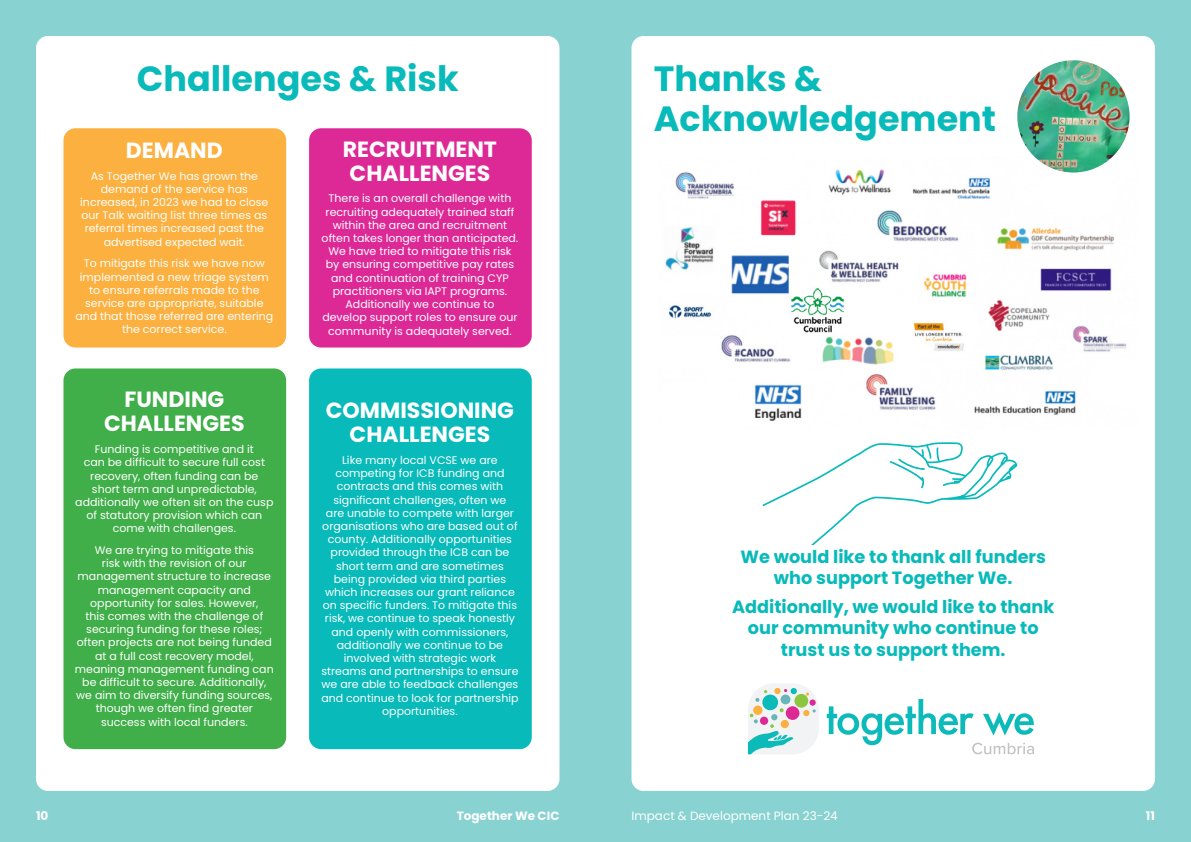
<style>
.page{position:relative;width:1191px;height:842px;background:#88d2d2}
.page>*{position:absolute;margin:0;border:0;box-sizing:border-box;transform-origin:0 0}
.t1{font:700 35px/40px "Poppins";color:#08bab9}
.t2{font:700 22px/24px "Poppins";color:#fff;text-align:center}
.t3{font:700 17.7px/21.2px "Poppins";color:#08bab9;text-align:center}
.t4{font:12px "Poppins";color:#fff}
.t5{font:700 12px "Poppins";color:#fff}
.t6{font:11px/13.2px "Poppins";color:#fff;text-align:center}
</style>
<div class="page">
<div style="left:36px;top:36px;width:523px;height:755px;background:#fff;border-radius:12px"></div>
<div style="left:631px;top:36px;width:524px;height:755px;background:#fff;border-radius:12px"></div>
<img style="left:665px;top:157px;width:462px;height:264px">
<svg style="left:762px;top:442px;width:255px;height:103px"></svg>
<img style="left:1017px;top:60px;width:112px;height:112px;border-radius:56px">
<div style="left:63px;top:128px;width:223px;height:220px;background:#fbb03f;border-radius:12px"></div>
<div style="left:63px;top:368px;width:223px;height:381px;background:#40ae49;border-radius:12px"></div>
<div style="left:309px;top:128px;width:223px;height:220px;background:#dd2996;border-radius:12px"></div>
<div style="left:309px;top:368px;width:223px;height:381px;background:#08bab9;border-radius:12px"></div>
<svg style="left:826px;top:699px;width:208px;height:55px"></svg>
<svg style="left:748px;top:684px;width:71px;height:70px"></svg>
<p class="t1" style="left:137px;top:59px;width:323px">Challenges &amp; Risk</p>
<p class="t1" style="left:653px;top:59px;width:344px">Thanks &amp;<br>Acknowledgement</p>
<p class="t2" style="left:126px;top:138px;width:98px">DEMAND</p>
<p class="t6" style="left:80px;top:169px;width:190px">As Together We has grown the demand of the service has increased, in 2023 we had to close our Talk waiting list three times as referral times increased past the advertised expected wait.</p>
<p class="t6" style="left:75px;top:257px;width:199px">To mitigate this risk we have now implemented a new triage system to ensure referrals made to the service are appropriate, suitable and that those referred are entering the correct service.</p>
<p class="t2" style="left:343px;top:137px;width:156px">RECRUITMENT<br>CHALLENGES</p>
<p class="t6" style="left:322px;top:192px;width:198px">There is an overall challenge with recruiting adequately trained staff within the area and recruitment often takes longer than anticipated.<br>We have tried to mitigate this risk by ensuring competitive pay rates and continuation of training CYP practitioners via IAPT programs.<br>Additionally we continue to<br>develop support roles to ensure our community is adequately served.</p>
<p class="t2" style="left:104px;top:388px;width:142px">FUNDING<br>CHALLENGES</p>
<p class="t6" style="left:75px;top:443px;width:200px">Funding is competitive and it<br>can be difficult to secure full cost recovery, often funding can be short term and unpredictable, additionally we often sit on the cusp of statutory provision which can come with challenges.</p>
<p class="t6" style="left:75px;top:544px;width:200px">We are trying to mitigate this<br>risk with the revision of our management structure to increase management capacity and opportunity for sales. However,<br>this comes with the challenge of securing funding for these roles; often projects are not being funded at a full cost recovery model, meaning management funding can be difficult to secure. Additionally, we aim to diversify funding sources, though we often find greater success with local funders.</p>
<p class="t2" style="left:326px;top:399px;width:190px">COMMISSIONING<br>CHALLENGES</p>
<p class="t6" style="left:321px;top:454px;width:199px">Like many local VCSE we are competing for ICB funding and contracts and this comes with significant challenges, often we<br>are unable to compete with larger organisations who are based out of county. Additionally opportunities provided through the ICB can be short term and are sometimes being provided via third parties which increases our grant reliance on specific funders. To mitigate this risk, we continue to speak honestly and openly with commissioners, additionally we continue to be involved with strategic work streams and partnerships to ensure we are able to feedback challenges and continue to look for partnership opportunities.</p>
<p class="t3" style="left:740px;top:546px;width:307px">We would like to thank all funders who support Together We.</p>
<p class="t3" style="left:732px;top:596px;width:324px">Additionally, we would like to thank our community who continue to trust us to support them.</p>
<p class="t5" style="left:36px;top:809px;width:14px">10</p>
<p class="t5" style="left:457px;top:809px;width:104px">Together We CIC</p>
<p class="t4" style="left:631px;top:809px;width:208px">Impact &amp; Development Plan 23-24</p>
<p class="t5" style="left:1146px;top:809px;width:11px">11</p>
</div>
